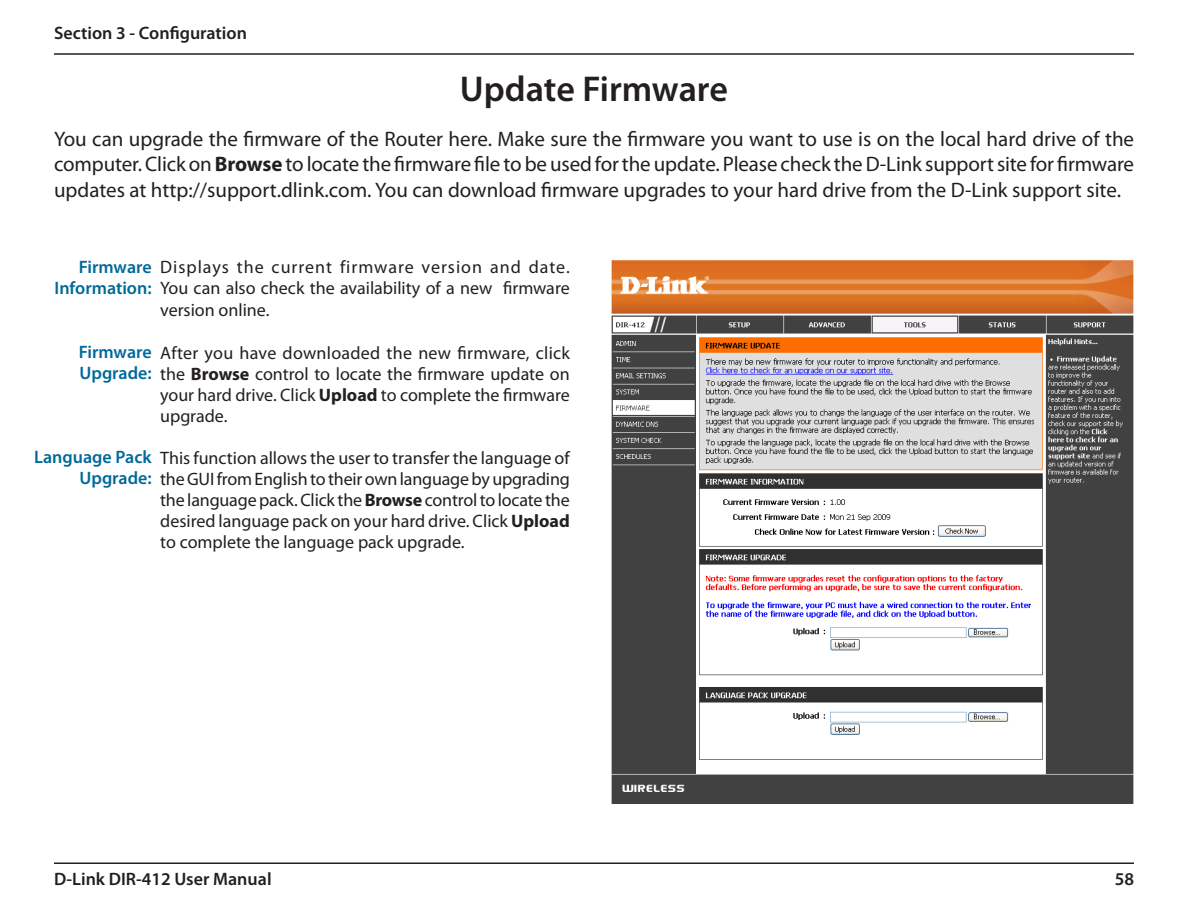
<style>
.page{position:relative;width:1188px;height:918px;background:#fff}
.page>*{position:absolute;margin:0;border:0;box-sizing:border-box;transform-origin:0 0}
.Heading_3{font:600 36px "Myriad Pro";letter-spacing:-.005em;color:#231f20}
.Body_14{font:21px/25.2px "Myriad Pro";color:#231f20;text-align:justify}
.Body_12{font:18px/21px "Myriad Pro";color:#231f20;text-align:justify}
.Body_titles{font:600 18px/21px "Myriad Pro";color:#00699b;text-align:right}
.t1{font:600 18px "Myriad Pro";color:#231f20}
.s1{font-weight:700}
</style>
<div class="page">
<hr style="left:54px;top:53px;width:1080px;height:2px;background:#231f20">
<hr style="left:54px;top:862px;width:1080px;height:2px;background:#231f20">
<img style="left:612px;top:261px;width:522px;height:542px">
<p class="t1" style="left:54px;top:22px;width:194px">Section 3 - Configuration</p>
<p class="Heading_3" style="left:460px;top:66px;width:270px">Update Firmware</p>
<p class="Body_14" style="left:54px;top:126px;width:1082px">You can upgrade the firmware of the Router here. Make sure the firmware you want to use is on the local hard drive of the computer. Click on <span class="s1">Browse</span> to locate the firmware file to be used for the update. Please check the D-Link support site for firmware updates at http://support.dlink.com. You can download firmware upgrades to your hard drive from the D-Link support site.</p>
<p class="Body_titles" style="left:55px;top:256px;width:99px;line-height:21.6px">Firmware<br>Information:</p>
<p class="Body_titles" style="left:79px;top:341px;width:74px;text-align:left">Firmware<br>Upgrade:</p>
<p class="Body_titles" style="left:34px;top:446px;width:119px">Language Pack<br>Upgrade:</p>
<p class="Body_12" style="left:160px;top:256px;width:411px;line-height:21.6px">Displays the current firmware version and date.<br>You can also check the availability of a new firmware version online.</p>
<p class="Body_12" style="left:160px;top:342px;width:411px">After you have downloaded the new firmware, click the <span class="s1">Browse</span> control to locate the firmware update on your hard drive. Click <span class="s1">Upload</span> to complete the firmware upgrade.</p>
<p class="Body_12" style="left:160px;top:447px;width:411px">This function allows the user to transfer the language of the GUI from English to their own language by upgrading the language pack. Click the <span class="s1">Browse</span> control to locate the desired language pack on your hard drive. Click <span class="s1">Upload </span>to complete the language pack upgrade.</p>
<p class="t1" style="left:54px;top:868px;width:219px">D-Link DIR-412 User Manual</p>
<p class="t1" style="left:1115px;top:868px;width:21px">58</p>
</div>
